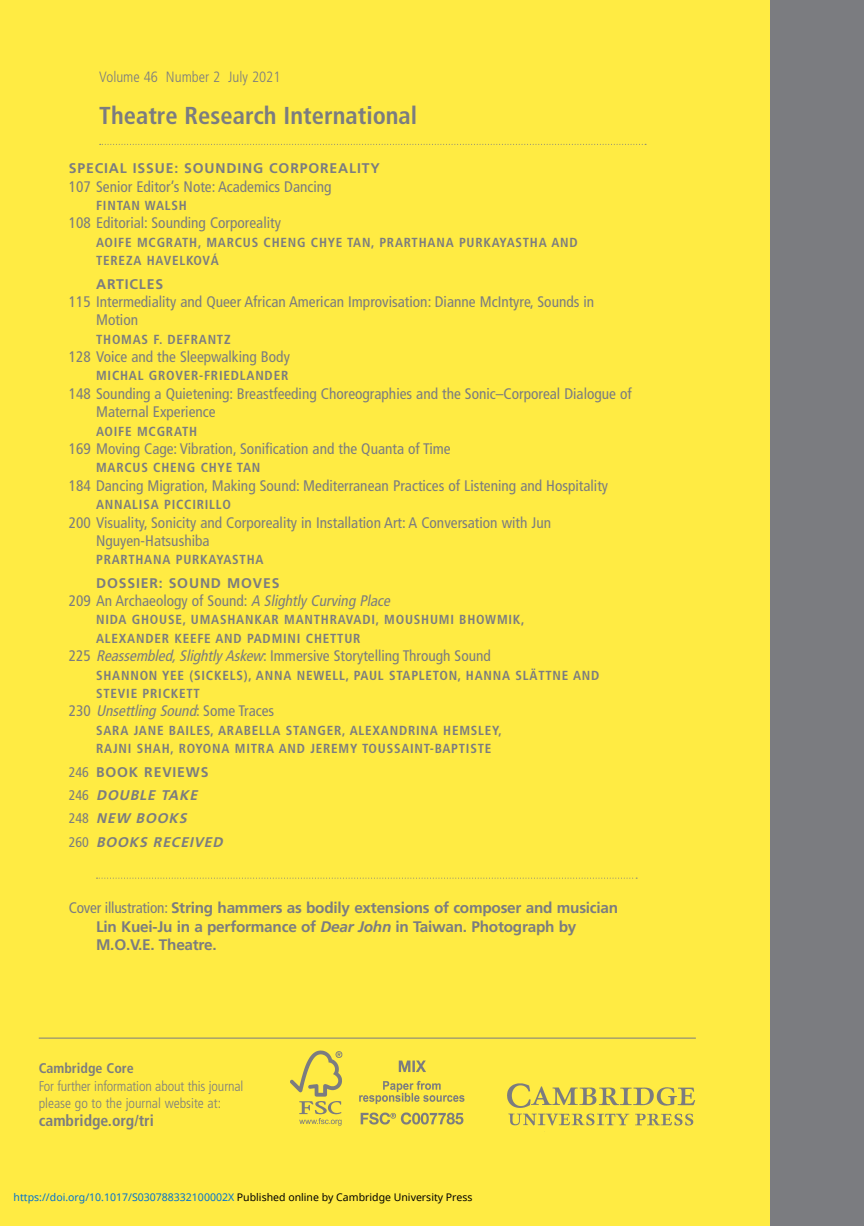
<style>
.page{position:relative;width:864px;height:1226px;background:#fff}
.page>*{position:absolute;margin:0;border:0;box-sizing:border-box;transform-origin:0 0}
.t1{font:700 condensed 24.5px "Frutiger";color:#7b7c80}
.t2{font:700 condensed 15.75px "Frutiger";color:#7b7c80}
.t3{font:condensed 15.4px/18.4px "Frutiger";color:#7b7c80}
.t4{font:700 15.4px/18.4px "Frutiger";letter-spacing:-.015em;color:#7b7c80}
.t5{font:italic condensed 15.4px "Frutiger";color:#7b7c80}
.t6{font:300 condensed 14.88px "Frutiger";color:#7b7c80}
.t7{font:300 condensed 14px/17.5px "Frutiger";letter-spacing:-.01em;color:#7b7c80}
.t8{font:700 14px "Frutiger";letter-spacing:.06em;color:#7b7c80}
.t9{font:italic 700 14px/23.3px "Frutiger";color:#7b7c80}
.t10{font:700 condensed 14px "Frutiger";color:#7b7c80}
.t11{font:700 condensed 13.12px/18.4px "Frutiger";letter-spacing:.06em;color:#7b7c80}
.t12{font:10.5px "Noto Sans";color:#0172cf}
.s1{font-style:italic}
.s2{font-style:normal}
.s3{font-weight:400;font-style:normal;font-stretch:condensed}
.s4{font-weight:400;font-stretch:condensed}
.s5{color:#000}
</style>
<div class="page">
<div style="left:0;top:0;width:863px;height:1225px;background:#ffeb43"></div>
<svg style="left:100px;top:144px;width:545px;height:1px"></svg>
<div style="left:770px;top:0;width:93px;height:1225px;background:#7b7c80"></div>
<hr style="left:39px;top:1037px;width:656px;height:1px;background:#7b7c80">
<img style="left:507px;top:1083px;width:188px;height:49px">
<img style="left:290px;top:1050px;width:174px;height:76px">
<svg style="left:96px;top:877px;width:541px;height:1px"></svg>
<p class="t6" style="left:99px;top:70px;width:183px">Volume 46 Number 2 July 2021</p>
<h1 class="t1" style="left:99px;top:106px;width:319px">Theatre Research International</h1>
<p class="t8" style="left:69px;top:163px;width:312px">SPECIAL ISSUE: SOUNDING CORPOREALITY</p>
<p class="t3" style="left:69px;top:178px;width:264px">107 Senior Editor’s Note: Academics Dancing</p>
<p class="t11" style="left:96px;top:197px;width:92px">FINTAN WALSH</p>
<p class="t3" style="left:69px;top:215px;width:213px">108 Editorial: Sounding Corporeality</p>
<p class="t11" style="left:96px;top:234px;width:483px">AOIFE MCGRATH, MARCUS CHENG CHYE TAN, PRARTHANA PURKAYASTHA AND<br>TEREZA HAVELKOVÁ</p>
<p class="t8" style="left:96px;top:278px;width:69px">ARTICLES</p>
<p class="t3" style="left:96px;top:293px;width:499px;text-indent:-27px">115 Intermediality and Queer African American Improvisation: Dianne McIntyre, Sounds in<br>Motion</p>
<p class="t11" style="left:96px;top:331px;width:136px">THOMAS F. DEFRANTZ</p>
<p class="t3" style="left:69px;top:348px;width:222px">128 Voice and the Sleepwalking Body</p>
<p class="t11" style="left:96px;top:368px;width:194px">MICHAL GROVER-FRIEDLANDER</p>
<p class="t3" style="left:96px;top:385px;width:537px;text-indent:-27px">148 Sounding a Quietening: Breastfeeding Choreographies and the Sonic–Corporeal Dialogue of<br>Maternal Experience</p>
<p class="t11" style="left:96px;top:423px;width:103px">AOIFE MCGRATH</p>
<p class="t3" style="left:69px;top:440px;width:383px">169 Moving Cage: Vibration, Sonification and the Quanta of Time</p>
<p class="t11" style="left:96px;top:459px;width:166px">MARCUS CHENG CHYE TAN</p>
<p class="t3" style="left:69px;top:477px;width:540px">184 Dancing Migration, Making Sound: Mediterranean Practices of Listening and Hospitality</p>
<p class="t11" style="left:96px;top:496px;width:136px">ANNALISA PICCIRILLO</p>
<p class="t3" style="left:96px;top:514px;width:456px;text-indent:-27px">200 Visuality, Sonicity and Corporeality in Installation Art: A Conversation with Jun<br>Nguyen-Hatsushiba</p>
<p class="t11" style="left:96px;top:551px;width:169px">PRARTHANA PURKAYASTHA</p>
<p class="t8" style="left:96px;top:577px;width:185px">DOSSIER: SOUND MOVES</p>
<p class="t3" style="left:69px;top:592px;width:325px">209 An Archaeology of Sound: <span class="s1">A Slightly Curving Place</span></p>
<p class="t11" style="left:96px;top:611px;width:430px">NIDA GHOUSE, UMASHANKAR MANTHRAVADI, MOUSHUMI BHOWMIK,<br>ALEXANDER KEEFE AND PADMINI CHETTUR</p>
<p class="t3" style="left:69px;top:647px;width:423px">225 <span class="s1">Reassembled,Slightly Askew</span>: Immersive Storytelling Through Sound</p>
<p class="t11" style="left:96px;top:666px;width:504px">SHANNON YEE (SICKELS), ANNA NEWELL, PAUL STAPLETON, HANNA SLÄTTNE AND<br>STEVIE PRICKETT</p>
<p class="t5" style="left:69px;top:704px;width:207px"><span class="s2">2 3 0</span> Unsettling Sound<span class="s2">: S o m e Tr a c e s</span></p>
<p class="t11" style="left:96px;top:722px;width:407px">SARA JANE BAILES, ARABELLA STANGER, ALEXANDRINA HEMSLEY,<br>RAJNI SHAH, ROYONA MITRA AND JEREMY TOUSSAINT-BAPTISTE</p>
<p class="t9" style="left:69px;top:761px;width:158px"><span class="s3">246</span> <span class="s2">BOOK REVIEWS<br></span><span class="s3">246</span> DOUBLE TAKE<br><span class="s3">248</span> NEW BOOKS<br><span class="s3">260</span> BOOKS RECEIVED</p>
<p class="t4" style="left:96px;top:899px;width:523px;text-indent:-27px"><span class="s4">Cover illustration:</span> String hammers as bodily extensions of composer and musician<br>Lin Kuei-Ju in a performance of <span class="s1">Dear John</span> in Taiwan. Photograph by<br>M.O.V.E. Theatre.</p>
<p class="t10" style="left:39px;top:1062px;width:96px">Cambridge Core</p>
<p class="t7" style="left:39px;top:1077px;width:206px">For further information about this journal please go to the journal website at:</p>
<p class="t2" style="left:39px;top:1113px;width:117px">cambridge.org/tri</p>
<p class="t12" style="left:14px;top:1189px;width:460px">https://doi.org/10.1017/S030788332100002X <span class="s5">Published online by Cambridge University Press</span></p>
</div>
